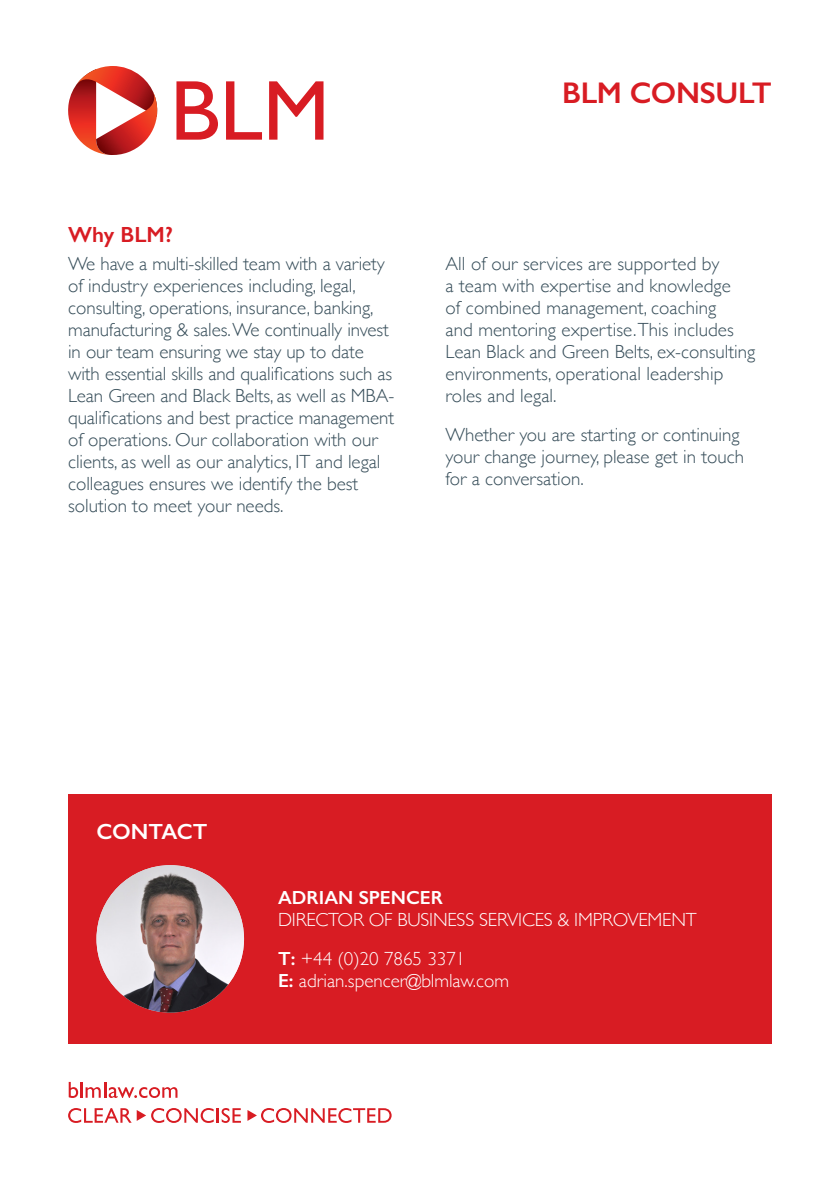
<style>
.page{position:relative;width:840px;height:1191px;background:#fff}
.page>*{position:absolute;margin:0;border:0;box-sizing:border-box;transform-origin:0 0}
.t1{font:600 30px "Gill Sans";letter-spacing:-.01em;color:#d81c23}
.t2{font:600 22px "Gill Sans";color:#d81c23}
.t3{font:600 22px "Gill Sans";letter-spacing:-.005em;color:#fff}
.t4{font:300 19px/22px "Gill Sans";color:#364d59}
.t5{font:300 19px/22px "Gill Sans";letter-spacing:-.01em;color:#fff}
.s1{font-weight:600}
</style>
<div class="page">
<div style="left:68px;top:794px;width:703px;height:250px;background:#d81c23"></div>
<img style="left:96px;top:865px;width:148px;height:147px;border-radius:74px">
<svg style="left:69px;top:1082px;width:108px;height:16px"></svg>
<svg style="left:68px;top:1108px;width:173px;height:15px"></svg>
<svg style="left:247px;top:1108px;width:144px;height:15px"></svg>
<svg style="left:68px;top:66px;width:90px;height:89px"></svg>
<svg style="left:176px;top:81px;width:42px;height:59px"></svg>
<svg style="left:226px;top:81px;width:36px;height:59px"></svg>
<svg style="left:269px;top:81px;width:54px;height:59px"></svg>
<p class="t1" style="left:561px;top:74px;width:211px">BLM CONSULT</p>
<p class="t2" style="left:68px;top:221px;width:106px">Why BLM?</p>
<p class="t4" style="left:68px;top:251px;width:328px">We have a multi-skilled team with a variety of industry experiences including, legal, consulting, operations, insurance, banking, manufacturing &amp; sales. We continually invest in our team ensuring we stay up to date with essential skills and qualifications such as Lean Green and Black Belts, as well as MBA&shy;qualifications and best practice management of operations. Our collaboration with our clients, as well as our analytics, IT and legal colleagues ensures we identify the best solution to meet your needs.</p>
<p class="t4" style="left:445px;top:251px;width:311px">All of our services are supported by<br>a team with expertise and knowledge<br>of combined management, coaching<br>and mentoring expertise. This includes Lean Black and Green Belts, ex-consulting environments, operational leadership roles and legal.</p>
<p class="t4" style="left:445px;top:422px;width:300px">Whether you are starting or continuing your change journey, please get in touch for a conversation.</p>
<p class="t3" style="left:96px;top:818px;width:112px">CONTACT</p>
<p class="t5" style="left:278px;top:885px;width:420px"><span class="s1">ADRIAN SPENCER<br></span>DIRECTOR OF BUSINESS SERVICES &amp; IMPROVEMENT</p>
<p class="t5" style="left:278px;top:946px;width:232px"><span class="s1">T:</span> +44 (0)20 7865 3371<br><span class="s1">E:</span> adrian.spencer@blmlaw.com</p>
</div>
